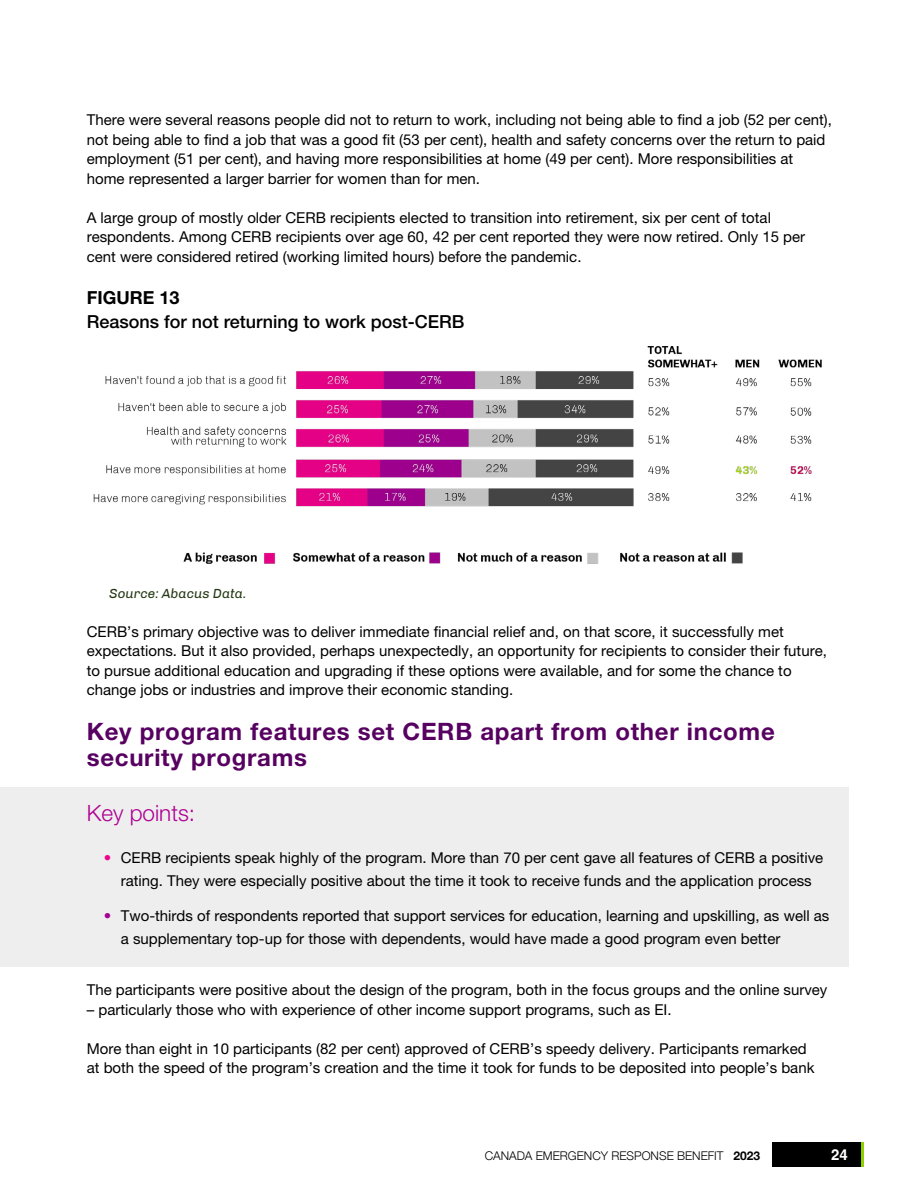
<style>
.page{position:relative;width:918px;height:1188px;background:#fff}
.page>*{position:absolute;margin:0;border:0;box-sizing:border-box;transform-origin:0 0}
.Heading_2_-_Deep_Fuc{font:700 24px/25.5px "Helvetica Neue LT Pro";letter-spacing:.03em;color:#570261}
.Heading_3_-_Medium_F{font:300 22.5px "Helvetica Neue LT Pro";color:#ae0093}
.Figure_Name{font:500 18px "Helvetica Neue LT Pro";color:#000}
.Figure_Number{font:700 18px "Helvetica Neue LT Pro";color:#000}
.Basic_Body_Paragraph{font:15px/19.5px "Helvetica Neue LT Pro";color:#000}
.t1{font:700 15px "Helvetica";color:#fff}
.Figure_note_2{font:italic 13.5px "Chivo";color:#253814}
.t2{font:300 12px "Helvetica Neue";color:#000}
.s1{color:#ed008c}
.s2{color:#a30093}
.s3{font-weight:700}
</style>
<div class="page">
<div style="left:773px;top:1142px;width:88px;height:24px;background:#000"></div>
<hr style="left:861px;top:1142px;width:3px;height:24px;background:#8dd200">
<div style="left:0;top:788px;width:848px;height:179px;background:#eee"></div>
<img style="left:93px;top:346px;width:729px;height:218px">
<p class="Basic_Body_Paragraph" style="left:87px;top:110px;width:747px">There were several reasons people did not to return to work, including not being able to find a job (52 per cent), not being able to find a job that was a good fit (53 per cent), health and safety concerns over the return to paid employment (51 per cent), and having more responsibilities at home (49 per cent). More responsibilities at home represented a larger barrier for women than for men.</p>
<p class="Basic_Body_Paragraph" style="left:87px;top:208px;width:720px">A large group of mostly older CERB recipients elected to transition into retirement, six per cent of total respondents. Among CERB recipients over age 60, 42 per cent reported they were now retired. Only 15 per cent were considered retired (working limited hours) before the pandemic.</p>
<p class="Figure_Number" style="left:87px;top:286px;width:94px">FIGURE 13</p>
<p class="Figure_Name" style="left:87px;top:311px;width:379px">Reasons for not returning to work post-CERB</p>
<p class="Figure_note_2" style="left:109px;top:585px;width:139px">Source: Abacus Data.</p>
<p class="Basic_Body_Paragraph" style="left:87px;top:622px;width:742px">CERB’s primary objective was to deliver immediate financial relief and, on that score, it successfully met expectations. But it also provided, perhaps unexpectedly, an opportunity for recipients to consider their future, to pursue additional education and upgrading if these options were available, and for some the chance to change jobs or industries and improve their economic standing.</p>
<p class="Heading_2_-_Deep_Fuc" style="left:87px;top:718px;width:690px">Key program features set CERB apart from other income security programs</p>
<p class="Heading_3_-_Medium_F" style="left:87px;top:800px;width:110px">Key points:</p>
<p class="Basic_Body_Paragraph" style="left:104px;top:847px;width:721px;line-height:22.5px;text-align:center"><span class="s1">•</span> CERB recipients speak highly of the program. More than 70 per cent gave all features of CERB a positive rating. They were especially positive about the time it took to receive funds and the application process</p>
<p class="Basic_Body_Paragraph" style="left:121px;top:904px;width:710px;line-height:22.5px;text-indent:-17px"><span class="s2">•</span> Two-thirds of respondents reported that support services for education, learning and upskilling, as well as a supplementary top-up for those with dependents, would have made a good program even better</p>
<p class="Basic_Body_Paragraph" style="left:87px;top:980px;width:742px">The participants were positive about the design of the program, both in the focus groups and the online survey</p>
<p class="Basic_Body_Paragraph" style="left:87px;top:1000px;width:586px">– particularly those who with experience of other income support programs, such as EI.</p>
<p class="Basic_Body_Paragraph" style="left:87px;top:1039px;width:729px">More than eight in 10 participants (82 per cent) approved of CERB’s speedy delivery. Participants remarked at both the speed of the program’s creation and the time it took for funds to be deposited into people’s bank</p>
<p class="t2" style="left:485px;top:1146px;width:277px">CANADA EMERGENCY RESPONSE BENEFIT <span class="s3">2023</span></p>
<p class="t1" style="left:831px;top:1145px;width:18px">24</p>
</div>
